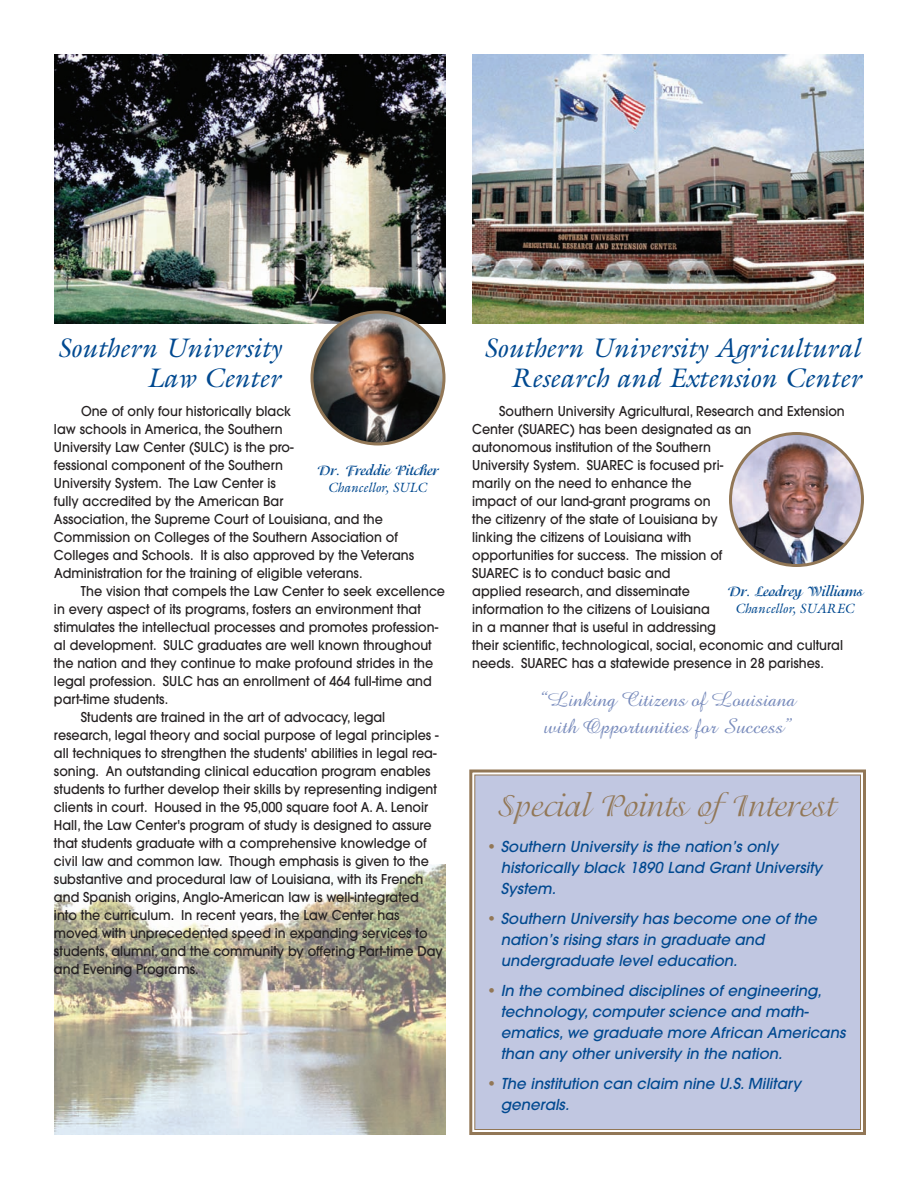
<style>
.page{position:relative;width:918px;height:1188px;background:#fff}
.page>*{position:absolute;margin:0;border:0;box-sizing:border-box;transform-origin:0 0}
.t1{font:33px "Isadora";color:#927756}
.t2{font:italic 27px/30px "Galliard";color:#014990;text-align:right}
.t3{font:21px/27px "Amazone BT";color:#788bbc}
.t4{font:italic 500 15px/21px "Avant Garde";color:#014990}
.t5{font:700 15px "Isadora";color:#014990;scale:.96 1}
.t6{font:500 13.5px/18px "Avant Garde";color:#231f20;scale:.94 1}
.t7{font:italic 13.5px "Galliard";color:#014990;scale:.96 1}
.s1{font-style:normal;color:#927756}
</style>
<div class="page">
<img style="left:54px;top:864px;width:392px;height:270px">
<img style="left:54px;top:54px;width:391px;height:270px">
<img style="left:472px;top:54px;width:392px;height:270px">
<img style="left:729px;top:432px;width:135px;height:135px">
<img style="left:310px;top:310px;width:136px;height:136px">
<div style="left:475px;top:775px;width:386px;height:355px;background:#c1c7e1"></div>
<div style="left:469px;top:770px;width:397px;height:365px;border:3px solid #927756"></div>
<div style="left:474px;top:775px;width:387px;height:355px;border:1px solid #927756"></div>
<h2 class="t2" style="left:57px;top:333px;width:225px">Southern University<br>Law Center</h2>
<p class="t6" style="left:54px;top:404px;width:385px;text-indent:27px">One of only four historically black<br>law schools in America, the Southern<br>University Law Center (SULC) is the pro-<br>fessional component of the Southern<br>University System. The Law Center is<br>fully accredited by the American Bar<br>Association, the Supreme Court of Louisiana, and the Commission on Colleges of the Southern Association of Colleges and Schools. It is also approved by the Veterans Administration for the training of eligible veterans.</p>
<p class="t6" style="left:81px;top:584px;width:389px">The vision that compels the Law Center to seek excellence</p>
<p class="t6" style="left:54px;top:602px;width:392px">in every aspect of its programs, fosters an environment that</p>
<p class="t6" style="left:54px;top:620px;width:410px">stimulates the intellectual processes and promotes profession-</p>
<p class="t6" style="left:54px;top:638px;width:403px">al development. SULC graduates are well known throughout</p>
<p class="t6" style="left:54px;top:656px;width:405px">the nation and they continue to make profound strides in the</p>
<p class="t6" style="left:54px;top:674px;width:403px">legal profession. SULC has an enrollment of 464 full-time and</p>
<p class="t6" style="left:54px;top:692px;width:123px">part-time students.</p>
<p class="t6" style="left:81px;top:710px;width:325px">Students are trained in the art of advocacy, legal</p>
<p class="t6" style="left:54px;top:728px;width:411px">research, legal theory and social purpose of legal principles -</p>
<p class="t6" style="left:54px;top:746px;width:409px">all techniques to strengthen the students' abilities in legal rea-</p>
<p class="t6" style="left:54px;top:764px;width:402px">soning. An outstanding clinical education program enables</p>
<p class="t6" style="left:54px;top:782px;width:409px">students to further develop their skills by representing indigent</p>
<p class="t6" style="left:54px;top:800px;width:400px">clients in court. Housed in the 95,000 square foot A. A. Lenoir</p>
<p class="t6" style="left:54px;top:818px;width:403px">Hall, the Law Center's program of study is designed to assure</p>
<p class="t6" style="left:54px;top:836px;width:398px">that students graduate with a comprehensive knowledge of</p>
<p class="t6" style="left:54px;top:854px;width:400px">civil law and common law. Though emphasis is given to the</p>
<p class="t6" style="left:54px;top:872px;width:394px">substantive and procedural law of Louisiana, with its French</p>
<p class="t6" style="left:54px;top:890px;width:390px">and Spanish origins, Anglo-American law is well-integrated</p>
<p class="t6" style="left:54px;top:908px;width:369px">into the curriculum. In recent years, the Law Center has</p>
<p class="t6" style="left:54px;top:926px;width:399px">moved with unprecedented speed in expanding services to</p>
<p class="t6" style="left:54px;top:944px;width:415px">students, alumni, and the community by offering Part-time Day</p>
<p class="t6" style="left:54px;top:962px;width:156px">and Evening Programs.</p>
<p class="t5" style="left:317px;top:464px;width:128px">Dr. Freddie Pitcher</p>
<p class="t7" style="left:328px;top:479px;width:104px">Chancellor, SULC</p>
<h2 class="t2" style="left:484px;top:333px;width:379px">Southern University Agricultural<br>Research and Extension Center</h2>
<p class="t6" style="left:472px;top:404px;width:398px;text-indent:27px">Southern University Agricultural, Research and Extension Center (SUAREC) has been designated as an<br>autonomous institution of the Southern<br>University System. SUAREC is focused pri-<br>marily on the need to enhance the<br>impact of our land-grant programs on<br>the citizenry of the state of Louisiana by<br>linking the citizens of Louisiana with<br>opportunities for success. The mission of<br>SUAREC is to conduct basic and<br>applied research, and disseminate<br>information to the citizens of Louisiana<br>in a manner that is useful in addressing<br>their scientific, technological, social, economic and cultural needs. SUAREC has a statewide presence in 28 parishes.</p>
<h3 class="t3" style="left:540px;top:685px;width:257px">“Linking Citizens of Louisiana with Opportunities for Success”</h3>
<p class="t5" style="left:728px;top:585px;width:143px">Dr. Leodrey Williams</p>
<p class="t7" style="left:735px;top:600px;width:125px">Chancellor, SUAREC</p>
<h1 class="t1" style="left:500px;top:792px;width:337px">Special Points of Interest</h1>
<p class="t4" style="left:501px;top:837px;width:323px;text-indent:-14px"><span class="s1">•</span> Southern University is the nation’s only historically black 1890 Land Grant University<br>System.</p>
<p class="t4" style="left:501px;top:909px;width:318px;text-indent:-14px"><span class="s1">•</span> Southern University has become one of the nation’s rising stars in graduate and undergraduate level education.</p>
<p class="t4" style="left:501px;top:981px;width:346px;text-indent:-14px"><span class="s1">•</span> In the combined disciplines of engineering, technology, computer science and math&shy;ematics, we graduate more African Americans than any other university in the nation.</p>
<p class="t4" style="left:501px;top:1074px;width:302px;text-indent:-14px"><span class="s1">•</span> The institution can claim nine U.S. Military generals.</p>
</div>
